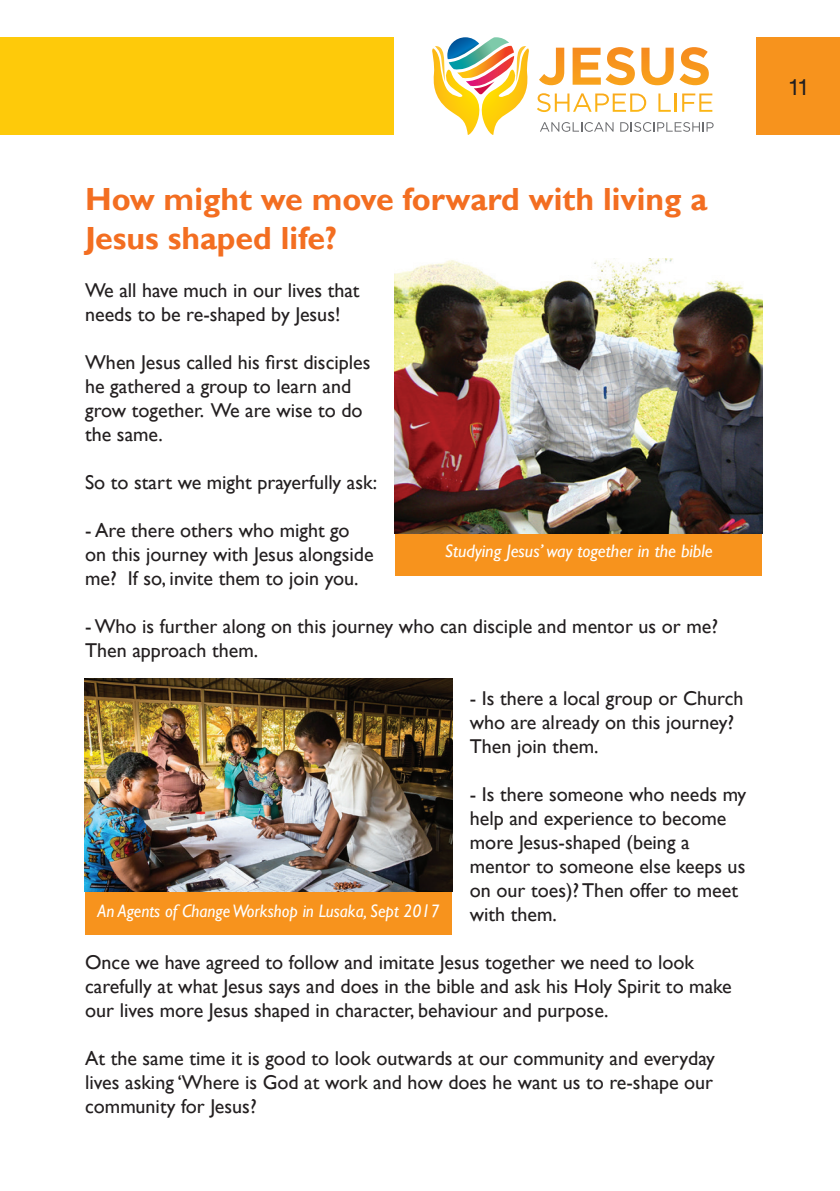
<style>
.page{position:relative;width:840px;height:1191px;background:#fff}
.page>*{position:absolute;margin:0;border:0;box-sizing:border-box;transform-origin:0 0}
.t1{font:700 32px/38.4px "Gill Sans";color:#f36e21}
.t2{font:22px "Helv";color:#231f20}
.t3{font:20px/24px "Gill Sans";color:#231f20}
.t4{font:italic 18px "Gill Sans";color:#fff;scale:.95 1}
.t5{font:italic 18px "Gill Sans";color:#fff}
</style>
<div class="page">
<svg style="left:539px;top:48px;width:25px;height:37px"></svg>
<svg style="left:572px;top:47px;width:62px;height:38px"></svg>
<svg style="left:641px;top:48px;width:32px;height:37px"></svg>
<svg style="left:679px;top:47px;width:29px;height:38px"></svg>
<svg style="left:537px;top:93px;width:109px;height:19px"></svg>
<svg style="left:658px;top:93px;width:54px;height:19px"></svg>
<svg style="left:540px;top:122px;width:73px;height:10px"></svg>
<svg style="left:620px;top:122px;width:93px;height:10px"></svg>
<svg style="left:432px;top:37px;width:96px;height:98px"></svg>
<div style="left:755px;top:37px;width:84px;height:98px;background:#f7931d"></div>
<div style="left:0;top:37px;width:393px;height:98px;background:#feca0a"></div>
<div style="left:395px;top:260px;width:366px;height:316px;background:#f7931d"></div>
<img style="left:394px;top:259px;width:368px;height:275px">
<div style="left:85px;top:678px;width:366px;height:257px;background:#f7931d"></div>
<img style="left:85px;top:678px;width:367px;height:213px">
<h1 class="t1" style="left:85px;top:181px;width:623px">How might we move forward with living a<br>Jesus shaped life?</h1>
<p class="t3" style="left:85px;top:278px;width:276px">We all have much in our lives that needs to be re-shaped by Jesus!</p>
<p class="t3" style="left:85px;top:350px;width:287px">When Jesus called his first disciples he gathered a group to learn and grow together. We are wise to do the same.</p>
<p class="t3" style="left:85px;top:470px;width:293px">So to start we might prayerfully ask:</p>
<p class="t3" style="left:85px;top:518px;width:290px">- Are there others who might go on this journey with Jesus alongside me? If so, invite them to join you.</p>
<p class="t3" style="left:85px;top:614px;width:634px">- Who is further along on this journey who can disciple and mentor us or me?<br>Then approach them.</p>
<p class="t3" style="left:469px;top:686px;width:275px">- Is there a local group or Church who are already on this journey?<br>Then join them.</p>
<p class="t3" style="left:469px;top:782px;width:278px">- Is there someone who needs my help and experience to become more Jesus-shaped (being a mentor to someone else keeps us on our toes)? Then offer to meet with them.</p>
<p class="t3" style="left:85px;top:950px;width:647px">Once we have agreed to follow and imitate Jesus together we need to look carefully at what Jesus says and does in the bible and ask his Holy Spirit to make our lives more Jesus shaped in character, behaviour and purpose.</p>
<p class="t3" style="left:85px;top:1046px;width:631px;text-align:justify">At the same time it is good to look outwards at our community and everyday lives asking ‘Where is God at work and how does he want us to re-shape our community for Jesus?</p>
<p class="t5" style="left:444px;top:540px;width:269px">Studying Jesus’ way together in the bible</p>
<p class="t4" style="left:97px;top:900px;width:361px">An Agents of Change Workshop in Lusaka, Sept 2017</p>
<p class="t2" style="left:787px;top:73px;width:23px">11</p>
</div>
